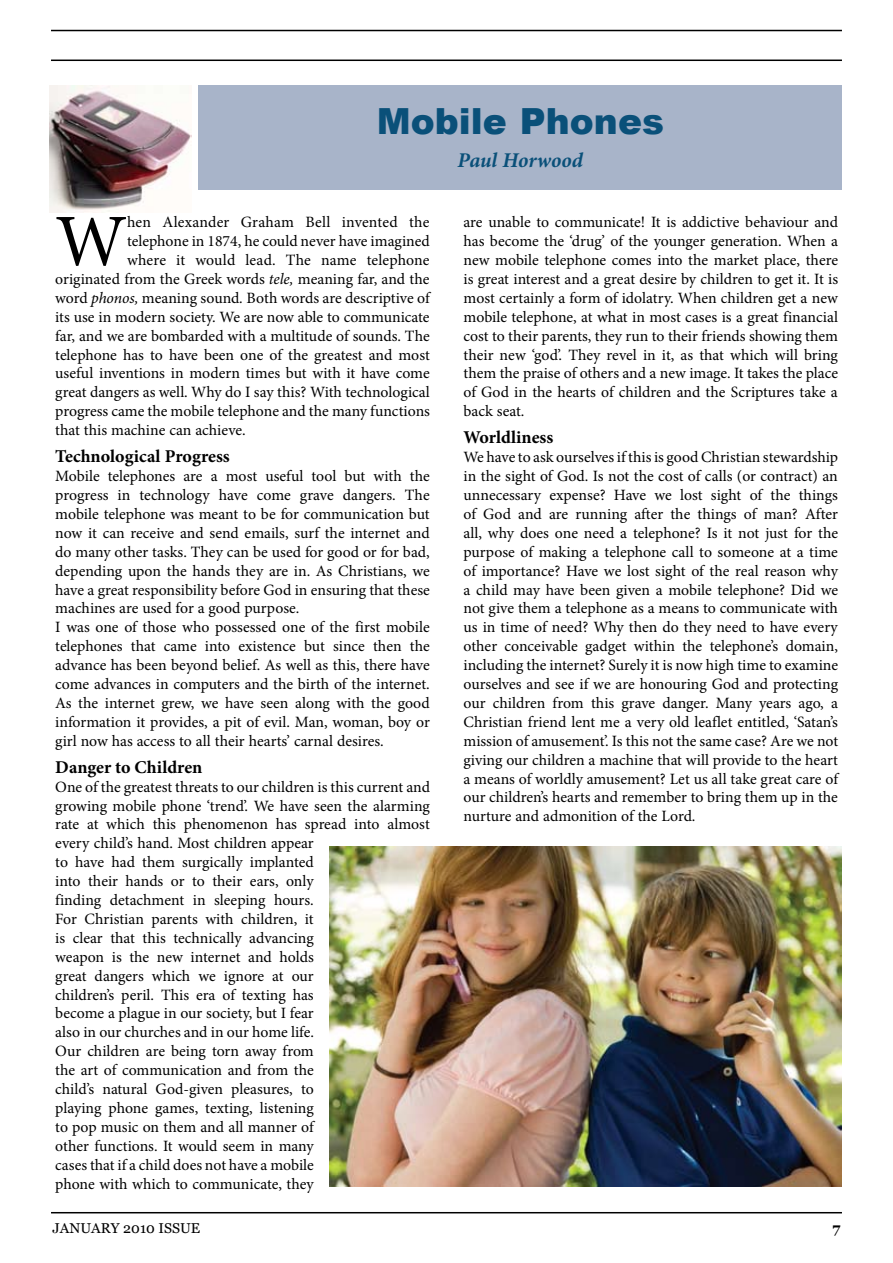
<style>
.page{position:relative;width:893px;height:1263px;background:#fff}
.page>*{position:absolute;margin:0;border:0;box-sizing:border-box;transform-origin:0 0}
.t1{font:73.95px "Minion Pro";color:#000}
.t2{font:900 36px "Arial";color:#0a5079}
.t3{font:italic 700 21px "Minion Pro";color:#0a5079}
.t4{font:700 18px "Minion Pro";color:#000}
.t5{font:15.75px/18.9px "Minion Pro";color:#000}
.t6{font:14.25px "Georgia";color:#000}
.t7{font:700 14.25px "Georgia";color:#000}
.s1{font-style:italic}
</style>
<div class="page">
<hr style="left:51px;top:60px;width:791px;height:1px;background:#000">
<hr style="left:51px;top:30px;width:791px;height:1px;background:#000">
<hr style="left:51px;top:1212px;width:791px;height:1px;background:#000">
<div style="left:199px;top:85px;width:643px;height:104px;background:#a8b4c9"></div>
<img style="left:330px;top:846px;width:511px;height:340px">
<img style="left:50px;top:85px;width:141px;height:127px">
<h2 class="t2" style="left:377px;top:94px;width:289px">Mobile Phones</h2>
<h3 class="t3" style="left:458px;top:145px;width:127px">Paul Horwood</h3>
<h1 class="t1" style="left:55px;top:192px;width:73px">W</h1>
<p class="t5" style="left:127px;top:213px;width:304px">hen Alexander Graham Bell invented the</p>
<p class="t5" style="left:127px;top:232px;width:304px">telephone in 1874, he could never have imagined</p>
<p class="t5" style="left:127px;top:251px;width:304px">where it would lead. The name telephone</p>
<p class="t5" style="left:55px;top:270px;width:376px">originated from the Greek words <span class="s1">tele,</span> meaning far, and the</p>
<p class="t5" style="left:55px;top:288px;width:376px">word <span class="s1">phonos,</span> meaning sound<span class="s1">.</span> Both words are descriptive of</p>
<p class="t5" style="left:55px;top:307px;width:376px">its use in modern society. We are now able to communicate</p>
<p class="t5" style="left:55px;top:326px;width:376px">far, and we are bombarded with a multitude of sounds. The</p>
<p class="t5" style="left:55px;top:345px;width:376px">telephone has to have been one of the greatest and most</p>
<p class="t5" style="left:55px;top:364px;width:376px">useful inventions in modern times but with it have come</p>
<p class="t5" style="left:55px;top:383px;width:376px">great dangers as well. Why do I say this? With technological</p>
<p class="t5" style="left:55px;top:402px;width:376px">progress came the mobile telephone and the many functions</p>
<p class="t5" style="left:55px;top:421px;width:192px">that this machine can achieve.</p>
<p class="t4" style="left:55px;top:444px;width:176px">Technological Progress</p>
<p class="t5" style="left:55px;top:467px;width:376px">Mobile telephones are a most useful tool but with the progress in technology have come grave dangers. The mobile telephone was meant to be for communication but now it can receive and send emails, surf the internet and do many other tasks. They can be used for good or for bad, depending upon the hands they are in. As Christians, we have a great responsibility before God in ensuring that these machines are used for a good purpose.<br>I was one of those who possessed one of the first mobile telephones that came into existence but since then the advance has been beyond belief. As well as this, there have come advances in computers and the birth of the internet.<br>As the internet grew, we have seen along with the good information it provides, a pit of evil. Man, woman, boy or girl now has access to all their hearts’ carnal desires.</p>
<p class="t4" style="left:55px;top:754px;width:149px">Danger to Children</p>
<p class="t5" style="left:55px;top:777px;width:376px">One of the greatest threats to our children is this current and growing mobile phone ‘trend’. We have seen the alarming rate at which this phenomenon has spread into almost every child’s hand. Most children appear<br>to have had them surgically implanted<br>into their hands or to their ears, only<br>finding detachment in sleeping hours.<br>For Christian parents with children, it<br>is clear that this technically advancing<br>weapon is the new internet and holds<br>great dangers which we ignore at our<br>children’s peril. This era of texting has<br>become a plague in our society, but I fear<br>also in our churches and in our home life.<br>Our children are being torn away from<br>the art of communication and from the<br>child’s natural God-given pleasures, to<br>playing phone games, texting, listening<br>to pop music on them and all manner of<br>other functions. It would seem in many<br>cases that if a child does not have a mobile<br>phone with which to communicate, they</p>
<p class="t5" style="left:463px;top:213px;width:376px;text-align:justify">are unable to communicate! It is addictive behaviour and has become the ‘drug’ of the younger generation. When a new mobile telephone comes into the market place, there is great interest and a great desire by children to get it. It is most certainly a form of idolatry. When children get a new mobile telephone, at what in most cases is a great financial cost to their parents, they run to their friends showing them their new ‘god’. They revel in it, as that which will bring them the praise of others and a new image. It takes the place of God in the hearts of children and the Scriptures take a back seat.</p>
<p class="t4" style="left:463px;top:425px;width:91px">Worldliness</p>
<p class="t5" style="left:463px;top:448px;width:376px;text-align:justify">We have to ask ourselves if this is good Christian stewardship in the sight of God. Is not the cost of calls (or contract) an unnecessary expense? Have we lost sight of the things of God and are running after the things of man? After all, why does one need a telephone? Is it not just for the purpose of making a telephone call to someone at a time of importance? Have we lost sight of the real reason why a child may have been given a mobile telephone? Did we not give them a telephone as a means to communicate with us in time of need? Why then do they need to have every other conceivable gadget within the telephone’s domain, including the internet? Surely it is now high time to examine ourselves and see if we are honouring God and protecting our children from this grave danger. Many years ago, a Christian friend lent me a very old leaflet entitled, ‘Satan’s mission of amusement’. Is this not the same case? Are we not giving our children a machine that will provide to the heart a means of worldly amusement? Let us all take great care of our children’s hearts and remember to bring them up in the nurture and admonition of the Lord.</p>
<p class="t6" style="left:53px;top:1220px;width:149px">JANUARY 2010 ISSUE</p>
<p class="t7" style="left:832px;top:1220px;width:9px">7</p>
</div>
